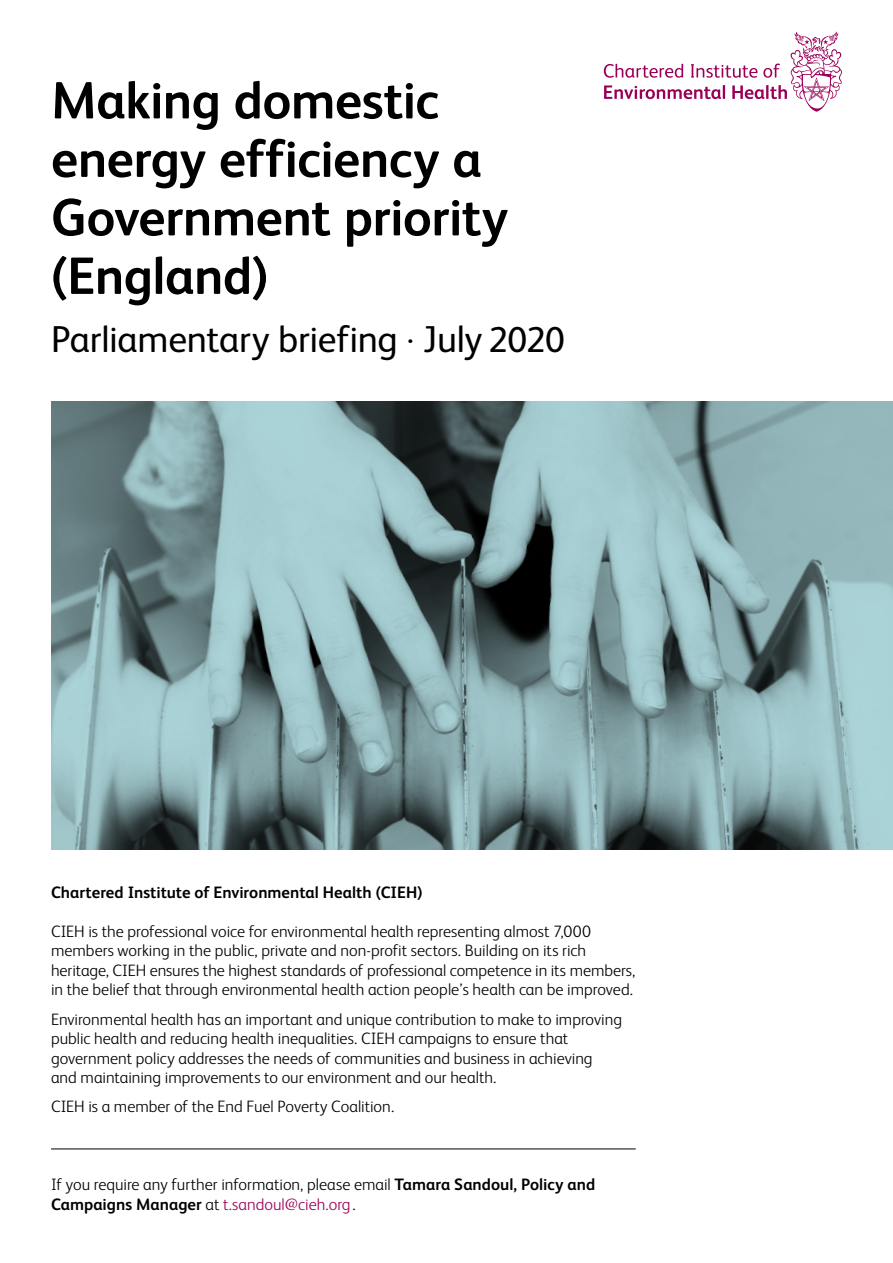
<style>
.page{position:relative;width:893px;height:1263px;background:#fff}
.page>*{position:absolute;margin:0;border:0;box-sizing:border-box;transform-origin:0 0}
.t1{font:700 52.5px/58.5px "FS Albert";letter-spacing:-.01em;color:#000}
.t2{font:37.5px "FS Albert";letter-spacing:-.01em;color:#000}
.t3{font:300 16.5px/19.5px "FS Albert";color:#000}
.t4{font:700 16.5px "FS Albert";color:#000}
.s1{font-weight:300}
.s2{font-size:36px}
.s3{font-weight:700}
.s4{color:#9b0058}
</style>
<div class="page">
<svg style="left:604px;top:32px;width:238px;height:80px"></svg>
<hr style="left:51px;top:1148px;width:585px;height:1px;background:#000">
<svg style="left:51px;top:401px;width:842px;height:449px;background:#7f9da1"></svg>
<h1 class="t1" style="left:51px;top:71px;width:459px">Making domestic energy efficiency a<br>Government priority (England)</h1>
<h2 class="t2" style="left:51px;top:318px;width:516px">Parliamentary briefing <span class="s1">·</span> July <span class="s2">2020</span></h2>
<p class="t4" style="left:51px;top:883px;width:373px">Chartered Institute of Environmental Health (CIEH)</p>
<p class="t3" style="left:51px;top:921px;width:586px">CIEH is the professional voice for environmental health representing almost 7,000 members working in the public, private and non-profit sectors. Building on its rich heritage, CIEH ensures the highest standards of professional competence in its members, in the belief that through environmental health action people’s health can be improved.</p>
<p class="t3" style="left:51px;top:1009px;width:572px">Environmental health has an important and unique contribution to make to improving public health and reducing health inequalities. CIEH campaigns to ensure that government policy addresses the needs of communities and business in achieving and maintaining improvements to our environment and our health.</p>
<p class="t3" style="left:51px;top:1097px;width:345px">CIEH is a member of the End Fuel Poverty Coalition.</p>
<p class="t3" style="left:51px;top:1175px;width:546px">If you require any further information, please email <span class="s3">Tamara Sandoul, Policy and<br>Campaigns Manager</span> at <span class="s4">t.sandoul@cieh.org</span>.</p>
</div>
